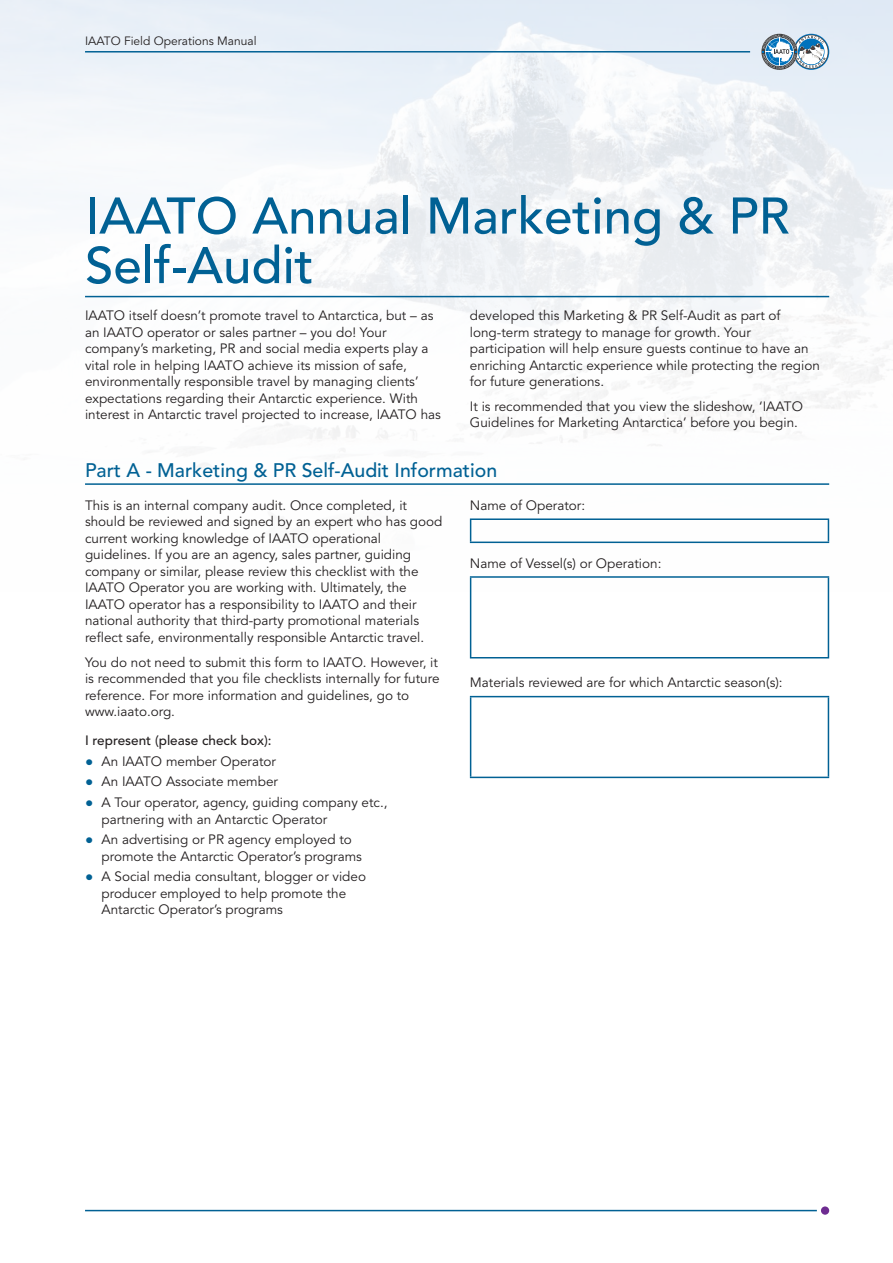
<style>
.page{position:relative;width:893px;height:1263px;background:#fff}
.page>*{position:absolute;margin:0;border:0;box-sizing:border-box;transform-origin:0 0}
.t1{font:500 51px/49.5px "Avenir LT Std";color:#016194}
.t2{font:500 19.5px "Avenir LT Std";color:#016194}
.t3{font:13.5px/16.5px "Avenir LT Std";color:#231f20}
.t4{font:500 13.5px "Avenir LT Std";color:#231f20}
.t5{font:12px "Avenir LT Std";color:#231f20}
.s1{font-family:"Arial";color:#016194}
</style>
<div class="page">
<img style="left:0;top:0;width:893px;height:600px">
<hr style="left:85px;top:1210px;width:732px;height:1px;background:#016194">
<hr style="left:85px;top:51px;width:665px;height:2px;background:#016194">
<svg style="left:793px;top:34px;width:36px;height:36px"></svg>
<div style="left:794px;top:35px;width:34px;height:34px;background:#666f75;border-radius:50%"></div>
<svg style="left:795px;top:35px;width:33px;height:33px"></svg>
<svg style="left:761px;top:34px;width:36px;height:36px"></svg>
<svg style="left:762px;top:35px;width:64px;height:34px;background:#91adc0"></svg>
<div style="left:821px;top:1206px;width:8px;height:9px;background:#6e2c91;border-radius:50%"></div>
<hr style="left:85px;top:296px;width:744px;height:1px;background:#016194">
<hr style="left:85px;top:483px;width:744px;height:2px;background:#016194">
<hr style="left:470px;top:518px;width:359px;height:2px;background:#016194">
<svg style="left:470px;top:520px;width:1px;height:22px"></svg>
<svg style="left:828px;top:520px;width:1px;height:22px"></svg>
<hr style="left:470px;top:542px;width:359px;height:1px;background:#016194">
<hr style="left:470px;top:576px;width:359px;height:2px;background:#016194">
<hr style="left:470px;top:578px;width:1px;height:79px;background:#016194">
<hr style="left:828px;top:578px;width:1px;height:79px;background:#016194">
<hr style="left:470px;top:657px;width:359px;height:1px;background:#016194">
<hr style="left:470px;top:696px;width:359px;height:1px;background:#016194">
<hr style="left:470px;top:697px;width:1px;height:80px;background:#016194">
<hr style="left:828px;top:697px;width:1px;height:80px;background:#016194">
<hr style="left:470px;top:777px;width:359px;height:1px;background:#016194">
<p class="t5" style="left:85px;top:34px;width:173px">IAATO Field Operations Manual</p>
<h1 class="t1" style="left:85px;top:192px;width:706px">IAATO Annual Marketing &amp; PR<br>Self-Audit</h1>
<p class="t3" style="left:85px;top:308px;width:357px">IAATO itself doesn’t promote travel to Antarctica, but – as an IAATO operator or sales partner – you do! Your company’s marketing, PR and social media experts play a vital role in helping IAATO achieve its mission of safe, environmentally responsible travel by managing clients’ expectations regarding their Antarctic experience. With interest in Antarctic travel projected to increase, IAATO has</p>
<p class="t3" style="left:470px;top:308px;width:351px">developed this Marketing &amp; PR Self-Audit as part of long-term strategy to manage for growth. Your participation will help ensure guests continue to have an enriching Antarctic experience while protecting the region for future generations.</p>
<p class="t3" style="left:470px;top:398px;width:335px">It is recommended that you view the slideshow, ‘IAATO<br>Guidelines for Marketing Antarctica’ before you begin.</p>
<h2 class="t2" style="left:85px;top:459px;width:414px">Part A - Marketing &amp; PR Self-Audit Information</h2>
<p class="t3" style="left:85px;top:497px;width:359px">This is an internal company audit. Once completed, it should be reviewed and signed by an expert who has good current working knowledge of IAATO operational guidelines. If you are an agency, sales partner, guiding company or similar, please review this checklist with the IAATO Operator you are working with. Ultimately, the IAATO operator has a responsibility to IAATO and their national authority that third-party promotional materials reflect safe, environmentally responsible Antarctic travel.</p>
<p class="t3" style="left:85px;top:654px;width:356px">You do not need to submit this form to IAATO. However, it is recommended that you file checklists internally for future reference. For more information and guidelines, go to www.iaato.org.</p>
<p class="t4" style="left:85px;top:733px;width:188px">I represent (please check box):</p>
<p class="t3" style="left:85px;top:753px;width:192px"><span class="s1">●</span> An IAATO member Operator</p>
<p class="t3" style="left:85px;top:774px;width:194px"><span class="s1">●</span> An IAATO Associate member</p>
<p class="t3" style="left:102px;top:794px;width:288px;text-indent:-16px"><span class="s1">●</span> A Tour operator, agency, guiding company etc., partnering with an Antarctic Operator</p>
<p class="t3" style="left:102px;top:832px;width:262px;text-indent:-16px"><span class="s1">●</span> An advertising or PR agency employed to promote the Antarctic Operator’s programs</p>
<p class="t3" style="left:102px;top:869px;width:266px;text-indent:-16px"><span class="s1">●</span> A Social media consultant, blogger or video producer employed to help promote the<br>Antarctic Operator’s programs</p>
<p class="t3" style="left:470px;top:497px;width:117px">Name of Operator:</p>
<p class="t3" style="left:470px;top:555px;width:193px">Name of Vessel(s) or Operation:</p>
<p class="t3" style="left:470px;top:675px;width:314px">Materials reviewed are for which Antarctic season(s):</p>
</div>
